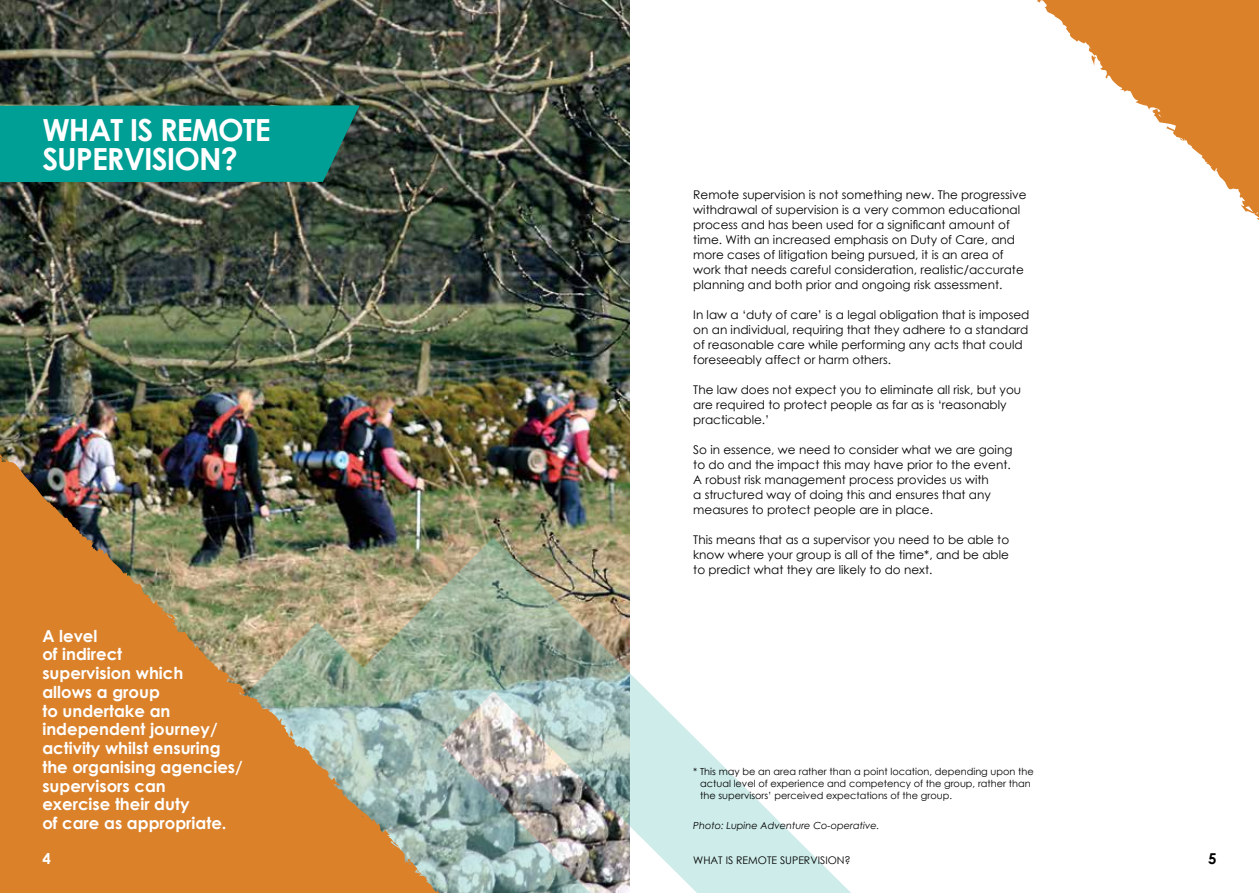
<style>
.page{position:relative;width:1259px;height:893px;background:#fff}
.page>*{position:absolute;margin:0;border:0;box-sizing:border-box;transform-origin:0 0}
.t1{font:700 30.45px/28.5px "Century Gothic";letter-spacing:-.03em;color:#fff}
.t2{font:700 16.5px/18.8px "Century Gothic";color:#fff}
.t3{font:700 15px "Century Gothic";color:#fff}
.t4{font:700 15px "Century Gothic";color:#000}
.t5{font:12px/15px "Century Gothic";color:#000}
.t6{font:10.5px "Century Gothic";color:#000}
.t7{font:9.75px/11.7px "Century Gothic";color:#000}
.t8{font:italic 9.75px "Century Gothic";color:#000}
</style>
<div class="page">
<img style="left:0;top:0;width:629px;height:538px">
<img style="left:452px;top:538px;width:399px;height:355px">
<img style="left:0;top:439px;width:452px;height:454px">
<div style="left:0;top:105px;width:359px;height:77px;background:#009f95"></div>
<svg style="left:1037px;top:0;width:222px;height:220px"></svg>
<h1 class="t1" style="left:42px;top:115px;width:230px">WHAT IS REMOTE<br>SUPERVISION?</h1>
<h2 class="t2" style="left:42px;top:626px;width:202px">A level<br>of indirect<br>supervision which<br>allows a group<br>to undertake an independent journey/ activity whilst ensuring the organising agencies/ supervisors can<br>exercise their duty<br>of care as appropriate.</h2>
<p class="t3" style="left:43px;top:849px;width:10px">4</p>
<p class="t5" style="left:693px;top:187px;width:335px">Remote supervision is not something new. The progressive withdrawal of supervision is a very common educational process and has been used for a significant amount of time. With an increased emphasis on Duty of Care, and more cases of litigation being pursued, it is an area of work that needs careful consideration, realistic/accurate planning and both prior and ongoing risk assessment.</p>
<p class="t5" style="left:693px;top:307px;width:338px">In law a ‘duty of care’ is a legal obligation that is imposed on an individual, requiring that they adhere to a standard of reasonable care while performing any acts that could foreseeably affect or harm others.</p>
<p class="t5" style="left:693px;top:382px;width:329px">The law does not expect you to eliminate all risk, but you are required to protect people as far as is ‘reasonably practicable.’</p>
<p class="t5" style="left:693px;top:442px;width:321px">So in essence, we need to consider what we are going to do and the impact this may have prior to the event.<br>A robust risk management process provides us with<br>a structured way of doing this and ensures that any measures to protect people are in place.</p>
<p class="t5" style="left:693px;top:532px;width:317px;text-align:justify">This means that as a supervisor you need to be able to know where your group is all of the time*, and be able to predict what they are likely to do next.</p>
<p class="t7" style="left:700px;top:766px;width:335px;text-indent:-7px">* This may be an area rather than a point location, depending upon the actual level of experience and competency of the group, rather than the supervisors’ perceived expectations of the group.</p>
<p class="t8" style="left:693px;top:820px;width:188px">Photo: Lupine Adventure Co-operative.</p>
<p class="t6" style="left:693px;top:852px;width:159px">WHAT IS REMOTE SUPERVISION?</p>
<p class="t4" style="left:1208px;top:849px;width:10px">5</p>
</div>
